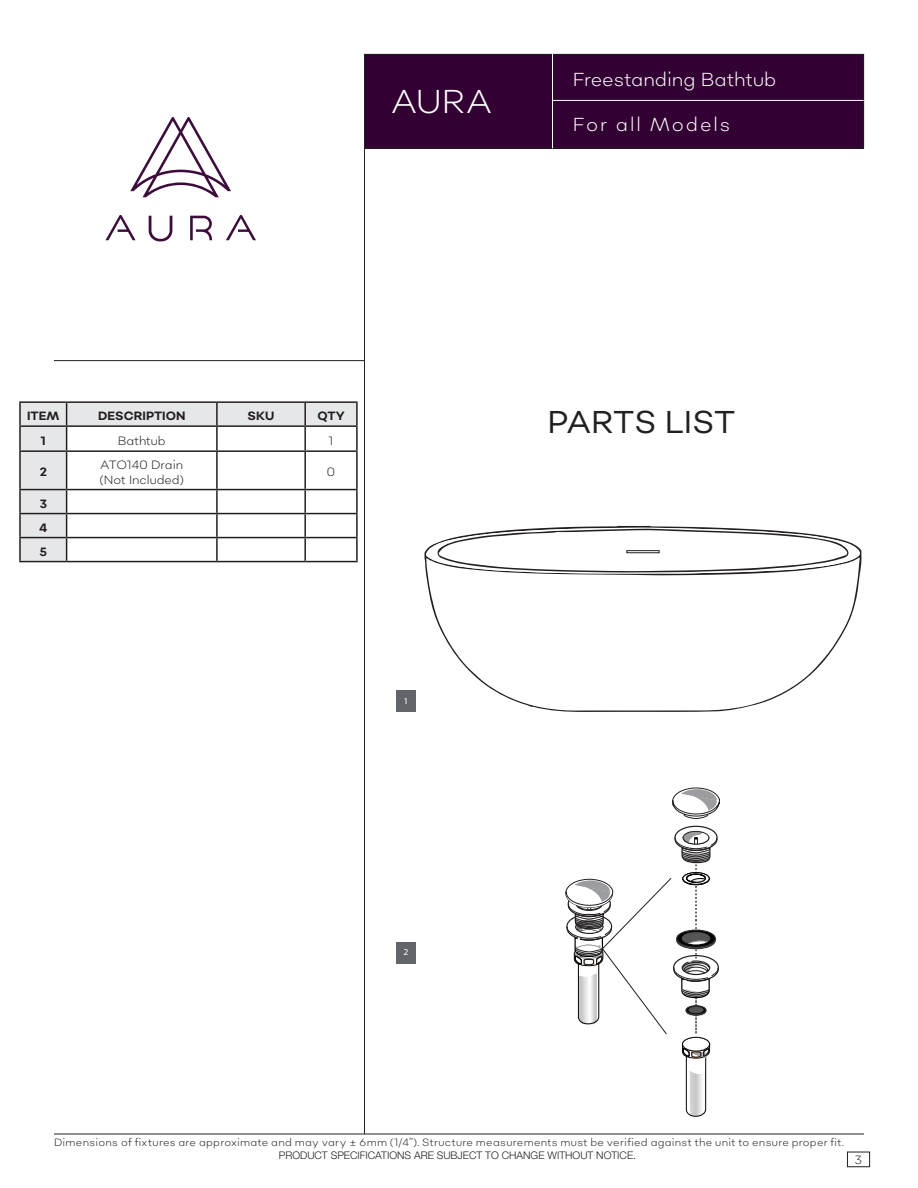
<style>
.page{position:relative;width:918px;height:1188px;background:#fff}
.page>*{position:absolute;margin:0;border:0;box-sizing:border-box;transform-origin:0 0}
.t1{font:300 33px "Sonny Gothic";color:#fff}
.t2{font:31.5px "Sonny Gothic";color:#231f20}
.t3{font:300 18.75px "Sonny Gothic";letter-spacing:.01em;color:#fff}
.t4{font:300 18.75px "Sonny Gothic";letter-spacing:.1em;color:#fff}
.t5{font:300 12px "Sonny Gothic";color:#231f20}
.t6{font:700 12px "Sonny Gothic";color:#231f20}
.t7{font:300 10.5px "Sonny Gothic";letter-spacing:.025em;color:#231f20}
.t8{font:300 10.5px "Helvetica Neue LT Std";color:#231f20}
.t9{font:9.15px "Myriad Pro";color:#fff;scale:1.06 1}
</style>
<div class="page">
<hr style="left:364px;top:54px;width:1px;height:1080px;background:#231f20">
<svg style="left:149px;top:216px;width:23px;height:25px"></svg>
<svg style="left:190px;top:216px;width:22px;height:24px"></svg>
<svg style="left:105px;top:215px;width:31px;height:25px"></svg>
<svg style="left:226px;top:215px;width:30px;height:25px"></svg>
<svg style="left:130px;top:117px;width:101px;height:80px"></svg>
<hr style="left:54px;top:360px;width:311px;height:1px;background:#231f20">
<hr style="left:54px;top:1134px;width:810px;height:1px;background:#231f20">
<div style="left:364px;top:54px;width:500px;height:94px;background:#303"></div>
<div style="left:364px;top:54px;width:500px;height:94px;border:1px solid #231f20"></div>
<hr style="left:553px;top:100px;width:311px;height:1px;background:#fff">
<hr style="left:552px;top:54px;width:1px;height:94px;background:#fff">
<div style="left:847px;top:1152px;width:23px;height:15px;border:1px solid #231f20"></div>
<div style="left:397px;top:691px;width:19px;height:21px;background:#61656a"></div>
<svg style="left:426px;top:550px;width:436px;height:162px"></svg>
<svg style="left:424px;top:526px;width:437px;height:48px"></svg>
<div style="left:626px;top:550px;width:34px;height:3px;border:1px solid #231f20"></div>
<svg style="left:672px;top:787px;width:48px;height:32px"></svg>
<div style="left:397px;top:942px;width:19px;height:21px;background:#61656a"></div>
<svg style="left:565px;top:825px;width:154px;height:292px"></svg>
<hr style="left:19px;top:401px;width:48px;height:2px;background:#231f20">
<hr style="left:19px;top:403px;width:2px;height:22px;background:#231f20">
<hr style="left:67px;top:401px;width:150px;height:2px;background:#231f20">
<hr style="left:217px;top:401px;width:88px;height:2px;background:#231f20">
<hr style="left:305px;top:401px;width:53px;height:2px;background:#231f20">
<hr style="left:356px;top:403px;width:2px;height:22px;background:#231f20">
<hr style="left:19px;top:425px;width:48px;height:2px;background:#231f20">
<hr style="left:19px;top:427px;width:2px;height:23px;background:#231f20">
<hr style="left:305px;top:425px;width:53px;height:2px;background:#231f20">
<hr style="left:356px;top:427px;width:2px;height:23px;background:#231f20">
<hr style="left:19px;top:450px;width:48px;height:2px;background:#231f20">
<hr style="left:19px;top:452px;width:2px;height:37px;background:#231f20">
<hr style="left:305px;top:450px;width:53px;height:2px;background:#231f20">
<hr style="left:356px;top:452px;width:2px;height:37px;background:#231f20">
<hr style="left:19px;top:489px;width:48px;height:1px;background:#231f20">
<hr style="left:19px;top:490px;width:2px;height:23px;background:#231f20">
<hr style="left:305px;top:489px;width:53px;height:1px;background:#231f20">
<hr style="left:356px;top:490px;width:2px;height:23px;background:#231f20">
<hr style="left:19px;top:513px;width:48px;height:1px;background:#231f20">
<hr style="left:19px;top:514px;width:2px;height:23px;background:#231f20">
<hr style="left:305px;top:513px;width:53px;height:1px;background:#231f20">
<hr style="left:356px;top:514px;width:2px;height:23px;background:#231f20">
<hr style="left:19px;top:537px;width:48px;height:1px;background:#231f20">
<hr style="left:19px;top:538px;width:2px;height:23px;background:#231f20">
<svg style="left:20px;top:402px;width:337px;height:159px"></svg>
<hr style="left:217px;top:537px;width:88px;height:1px;background:#231f20">
<hr style="left:216px;top:538px;width:2px;height:23px;background:#231f20">
<hr style="left:305px;top:537px;width:53px;height:1px;background:#231f20">
<hr style="left:304px;top:538px;width:2px;height:23px;background:#231f20">
<hr style="left:356px;top:538px;width:2px;height:23px;background:#231f20">
<hr style="left:19px;top:561px;width:48px;height:1px;background:#231f20">
<hr style="left:67px;top:561px;width:150px;height:1px;background:#231f20">
<hr style="left:217px;top:561px;width:88px;height:1px;background:#231f20">
<hr style="left:305px;top:561px;width:53px;height:1px;background:#231f20">
<h1 class="t1" style="left:391px;top:81px;width:102px">AURA</h1>
<h3 class="t3" style="left:573px;top:67px;width:205px">Freestanding Bathtub</h3>
<h3 class="t4" style="left:573px;top:112px;width:159px">For all Models</h3>
<p class="t6" style="left:27px;top:408px;width:34px">ITEM</p>
<p class="t6" style="left:98px;top:408px;width:89px">DESCRIPTION</p>
<p class="t6" style="left:248px;top:408px;width:28px">SKU</p>
<p class="t6" style="left:317px;top:408px;width:29px">QTY</p>
<p class="t6" style="left:41px;top:433px;width:6px">1</p>
<p class="t5" style="left:118px;top:433px;width:49px">Bathtub</p>
<p class="t5" style="left:329px;top:433px;width:6px">1</p>
<p class="t6" style="left:40px;top:464px;width:9px">2</p>
<p class="t5" style="left:100px;top:457px;width:84px">ATO140 Drain</p>
<p class="t5" style="left:100px;top:472px;width:86px">(Not Included)</p>
<p class="t5" style="left:327px;top:465px;width:10px">0</p>
<p class="t6" style="left:40px;top:496px;width:9px">3</p>
<p class="t6" style="left:39px;top:520px;width:10px">4</p>
<p class="t6" style="left:39px;top:544px;width:9px">5</p>
<p class="t9" style="left:404px;top:696px;width:6px">1</p>
<p class="t9" style="left:404px;top:947px;width:6px">2</p>
<p class="t2" style="left:547px;top:402px;width:190px">PARTS LIST</p>
<p class="t7" style="left:54px;top:1135px;width:791px">Dimensions of fixtures are approximate and may vary ± 6mm (1/4”). Structure measurements must be verified against the unit to ensure proper fit.</p>
<p class="t8" style="left:279px;top:1149px;width:359px">PRODUCT SPECIFICATIONS ARE SUBJECT TO CHANGE WITHOUT NOTICE.</p>
<p class="t5" style="left:855px;top:1152px;width:9px">3</p>
</div>
